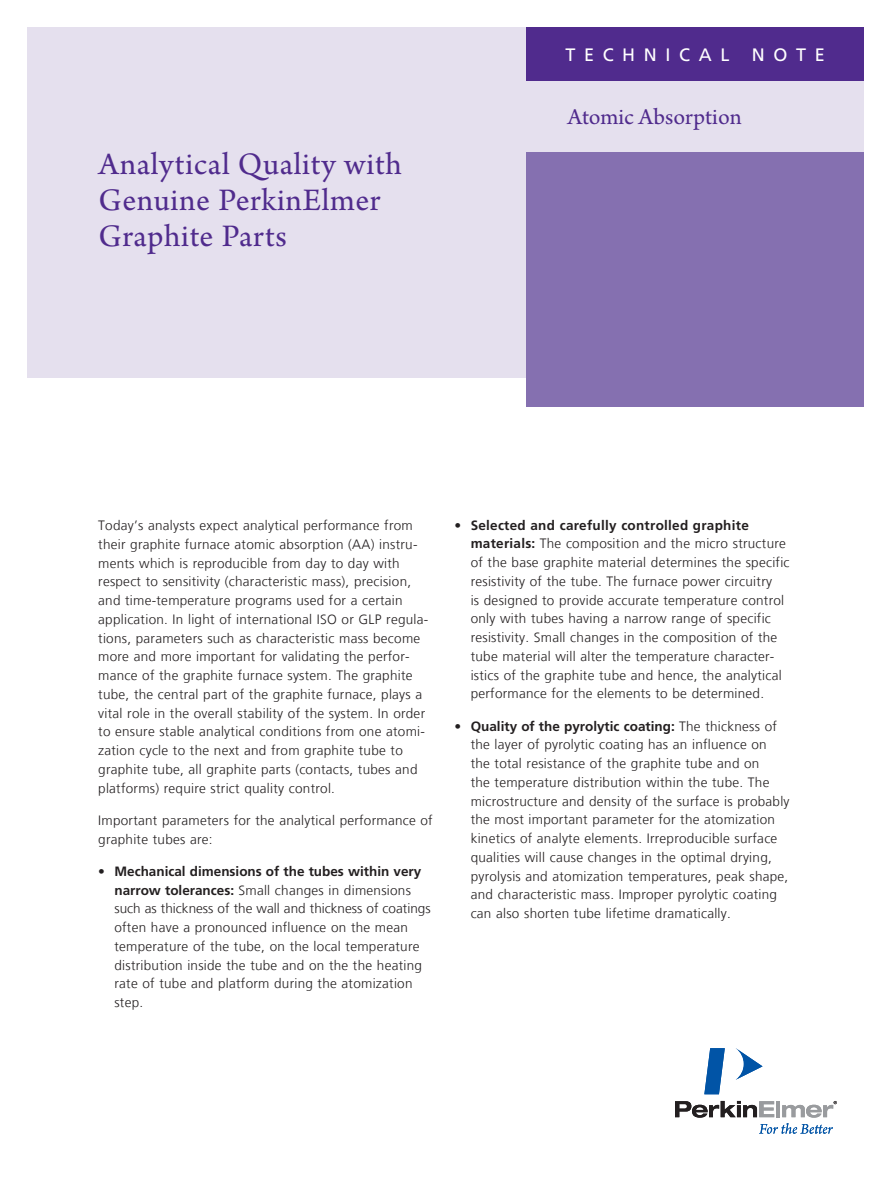
<style>
.page{position:relative;width:891px;height:1188px;background:#fff}
.page>*{position:absolute;margin:0;border:0;box-sizing:border-box;transform-origin:0 0}
.t1{font:33px/36px "Arno Pro";letter-spacing:.02em;color:#502b8d}
.t2{font:24px "Arno Pro";color:#502b8d}
.t3{font:18px "Frutiger LT Com";letter-spacing:.48em;color:#fff}
.t4{font:300 13.5px/18.8px "Frutiger LT Com";letter-spacing:.02em;color:#231f20}
.t5{font:700 13.5px "Frutiger";color:#231f20}
.t6{font:700 13.5px "Frutiger";letter-spacing:.02em;color:#231f20}
.s1{font-family:"Frutiger LT Com";font-weight:300}
.s2{font-family:"Frutiger";font-weight:700}
</style>
<div class="page">
<svg style="left:736px;top:1048px;width:27px;height:32px"></svg>
<svg style="left:704px;top:1048px;width:21px;height:46px"></svg>
<svg style="left:675px;top:1101px;width:162px;height:33px"></svg>
<div style="left:27px;top:27px;width:837px;height:351px;background:#e5e0ee"></div>
<div style="left:526px;top:27px;width:338px;height:54px;background:#502b8d"></div>
<div style="left:527px;top:152px;width:337px;height:255px;background:#8570b0"></div>
<h1 class="t1" style="left:99px;top:148px;width:305px">Analytical Quality with<br>Genuine PerkinElmer<br>Graphite Parts</h1>
<h3 class="t3" style="left:565px;top:44px;width:261px">TECHNICAL N OTE</h3>
<h2 class="t2" style="left:567px;top:103px;width:176px">Atomic Absorption</h2>
<p class="t4" style="left:98px;top:516px;width:332px">Today’s analysts expect analytical performance from their graphite furnace atomic absorption (AA) instru&shy;ments which is reproducible from day to day with respect to sensitivity (characteristic mass), precision, and time-temperature programs used for a certain application. In light of international ISO or GLP regula&shy;tions, parameters such as characteristic mass become more and more important for validating the perfor&shy;mance of the graphite furnace system. The graphite tube, the central part of the graphite furnace, plays a vital role in the overall stability of the system. In order to ensure stable analytical conditions from one atomi&shy;zation cycle to the next and from graphite tube to graphite tube, all graphite parts (contacts, tubes and platforms) require strict quality control.</p>
<p class="t4" style="left:98px;top:811px;width:336px">Important parameters for the analytical performance of graphite tubes are:</p>
<p class="t5" style="left:98px;top:863px;width:325px"><span class="s1">•</span> Mechanical dimensions of the tubes within very</p>
<p class="t4" style="left:114px;top:881px;width:318px"><span class="s2">narrow tolerances:</span> Small changes in dimensions such as thickness of the wall and thickness of coatings often have a pronounced influence on the mean temperature of the tube, on the local temperature distribution inside the tube and on the the heating rate of tube and platform during the atomization step.</p>
<p class="t6" style="left:454px;top:517px;width:296px"><span class="s1">•</span> Selected and carefully controlled graphite</p>
<p class="t4" style="left:471px;top:534px;width:320px"><span class="s2">materials:</span> The composition and the micro structure of the base graphite material determines the specific resistivity of the tube. The furnace power circuitry<br>is designed to provide accurate temperature control only with tubes having a narrow range of specific resistivity. Small changes in the composition of the tube material will alter the temperature character&shy;istics of the graphite tube and hence, the analytical performance for the elements to be determined.</p>
<p class="t5" style="left:454px;top:718px;width:324px"><span class="s1">•</span> Quality of the pyrolytic coating: <span class="s1">The thickness of</span></p>
<p class="t4" style="left:471px;top:735px;width:320px">the layer of pyrolytic coating has an influence on<br>the total resistance of the graphite tube and on<br>the temperature distribution within the tube. The microstructure and density of the surface is probably the most important parameter for the atomization kinetics of analyte elements. Irreproducible surface qualities will cause changes in the optimal drying, pyrolysis and atomization temperatures, peak shape, and characteristic mass. Improper pyrolytic coating can also shorten tube lifetime dramatically.</p>
</div>
